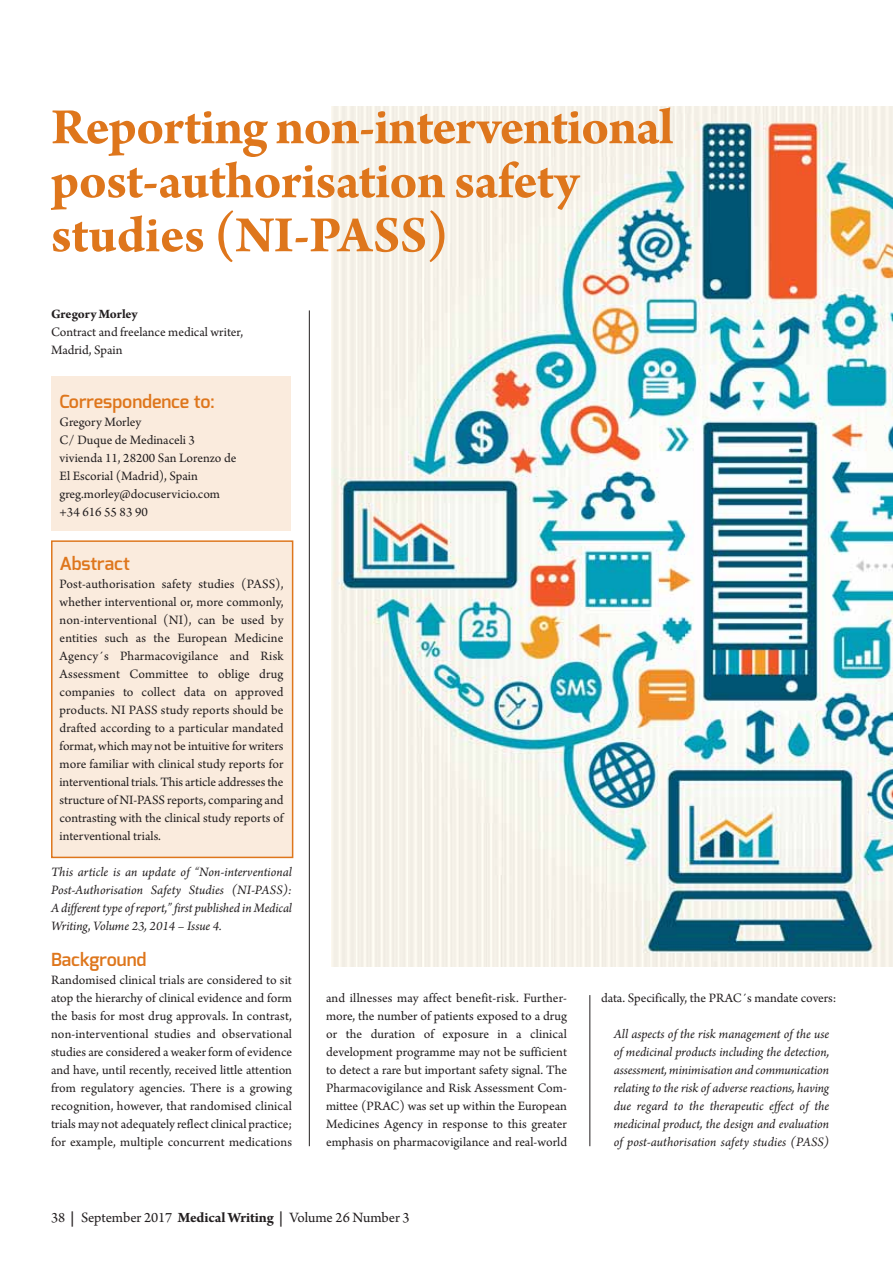
<style>
.page{position:relative;width:893px;height:1263px;background:#fff}
.page>*{position:absolute;margin:0;border:0;box-sizing:border-box;transform-origin:0 0}
.t1{font:700 54px/54px "Arno Pro";letter-spacing:-.01em;color:#de761c}
.t2{font:600 18px "Exo";color:#de761c}
.t3{font:15px "Arno Pro";letter-spacing:-.005em;color:#231f20}
.t4{font:13.5px/18px "Arno Pro";color:#231f20;text-align:justify}
.t5{font:italic 13.5px/18px "Arno Pro";color:#231f20;text-align:justify}
.t6{font:700 13.5px "Arno Pro";letter-spacing:-.005em;color:#231f20}
.s1{font-style:normal}
.s2{font-weight:700}
</style>
<div class="page">
<div style="left:53px;top:542px;width:239px;height:315px;background:#faebdd"></div>
<div style="left:51px;top:540px;width:242px;height:318px;border:2px solid #de761c"></div>
<div style="left:51px;top:376px;width:240px;height:155px;background:#faebdd"></div>
<hr style="left:309px;top:310px;width:1px;height:836px;background:#231f20">
<hr style="left:590px;top:995px;width:1px;height:151px;background:#231f20">
<img style="left:332px;top:107px;width:561px;height:859px">
<h1 class="t1" style="left:51px;top:105px;width:624px">Reporting non-interventional post-authorisation safety studies (NI-PASS)</h1>
<p class="t6" style="left:51px;top:309px;width:88px">Gregory Morley</p>
<p class="t4" style="left:51px;top:324px;width:194px">Contract and freelance medical writer,<br>Madrid, Spain</p>
<h2 class="t2" style="left:60px;top:394px;width:157px">Correspondence to:</h2>
<p class="t4" style="left:60px;top:414px;width:178px;text-align:left">Gregory Morley<br>C/ Duque de Medinaceli 3 vivienda 11, 28200 San Lorenzo de<br>El Escorial (Madrid), Spain greg.morley@docuservicio.com +34 616 55 83 90</p>
<h2 class="t2" style="left:60px;top:556px;width:72px">Abstract</h2>
<p class="t4" style="left:60px;top:576px;width:226px">Post-authorisation safety studies (PASS), whether interventional or, more commonly, non-interventional (NI), can be used by entities such as the European Medicine Agency´s Pharmacovigilance and Risk Assess ment Committee to oblige drug companies to collect data on approved products. NI PASS study reports should be drafted according to a particular mandated format, which may not be intuitive for writers more familiar with clinical study reports for interventional trials. This article addresses the structure of NI-PASS reports, comparing and contrasting with the clinical study reports of interventional trials.</p>
<p class="t5" style="left:51px;top:864px;width:243px">This article is an update of “Non-inter ventional Post-Authorisation Safety Studies (NI-PASS):<br>A different type of report,” first published in Medical Writing<span class="s1">,</span> Volume 23, 2014 – Issue 4.</p>
<h2 class="t2" style="left:51px;top:952px;width:97px">Background</h2>
<p class="t4" style="left:51px;top:972px;width:243px">Randomised clinical trials are considered to sit atop the hierarchy of clinical evidence and form the basis for most drug approvals. In contrast, non-interventional studies and observational studies are considered a weaker form of evidence and have, until recently, received little attention from regulatory agencies. There is a growing recognition, however, that randomised clinical trials may not adequately reflect clinical practice; for example, multiple concurrent medications</p>
<p class="t4" style="left:326px;top:990px;width:243px">and illnesses may affect benefit-risk. Further - more, the number of patients exposed to a drug or the duration of exposure in a clinical development programme may not be sufficient to detect a rare but important safety signal. The Pharmacovigilance and Risk Assessment Com - mittee (PRAC) was set up within the European Medicines Agency in response to this greater emphasis on pharmacovigilance and real-world</p>
<p class="t4" style="left:601px;top:990px;width:237px">data. Specifically, the PRAC´s mandate covers:</p>
<p class="t5" style="left:614px;top:1026px;width:217px">All aspects of the risk management of the use of medicinal products including the detection, assessment, minimisation and communi cation relating to the risk of adverse reactions, having due regard to the therapeutic effect of the medicinal product, the design and evaluation of post-authorisation safety studies (PASS)</p>
<p class="t3" style="left:51px;top:1212px;width:360px">38 <span class="s2">|</span> September 2017 <span class="s2">Medical Writing |</span> Volume 26 Number 3</p>
</div>
